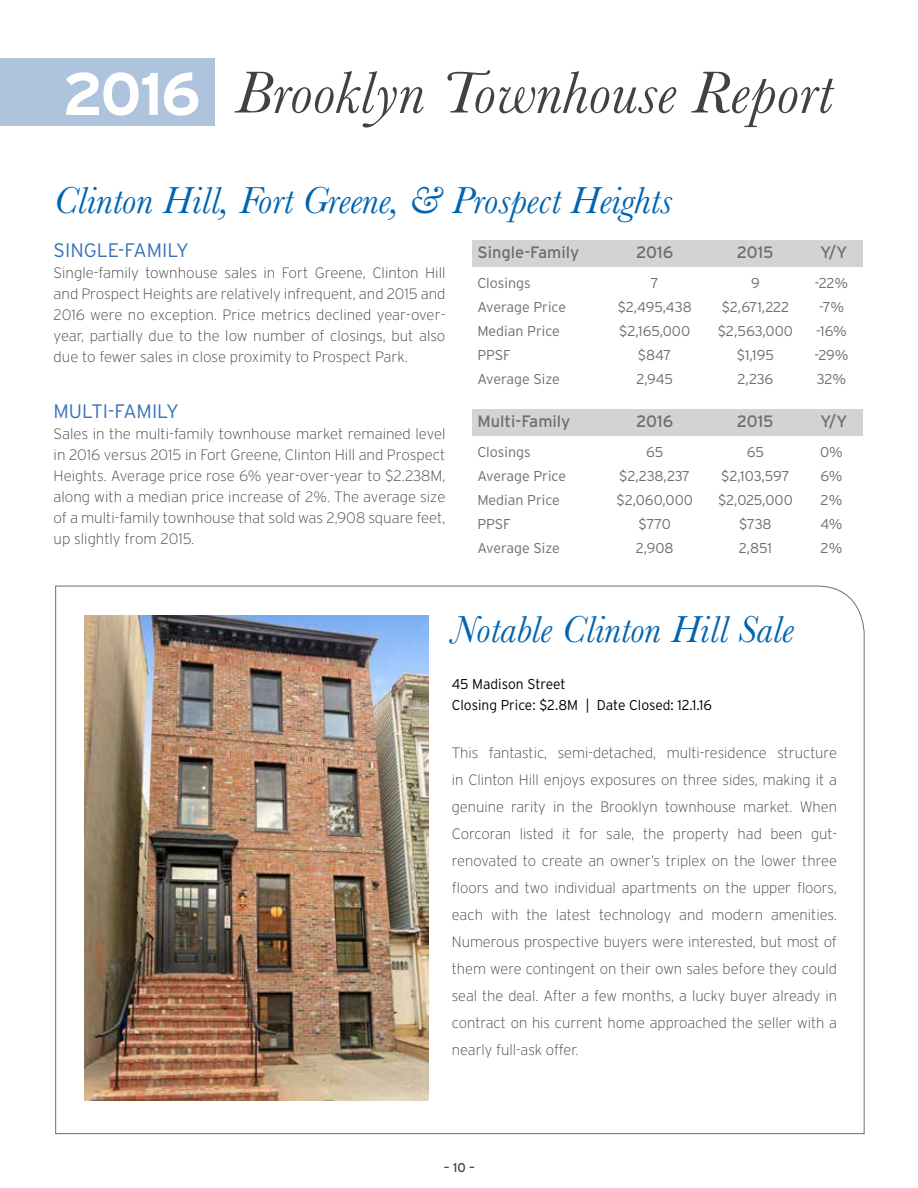
<style>
.page{position:relative;width:918px;height:1188px;background:#fff}
.page>*{position:absolute;margin:0;border:0;box-sizing:border-box;transform-origin:0 0}
.t1{font:italic 61.5px "Baskerville";letter-spacing:.005em;color:#414042}
.t2{font:italic 39px "Baskerville";color:#0064b1}
.t3{font:300 19.5px "Interstate";color:#3772b9}
.t4{font:16.5px "Interstate";color:#6d6e71}
.t5{font:200 15px/27px "Interstate";color:#414042;text-align:justify}
.t6{font:300 14.25px/24px "Interstate";color:#6d6e71;text-align:center}
.t7{font:300 14.25px/21px "Interstate";color:#000}
.t8{font:12.75px "Interstate";color:#414042}
.s1{font-family:"Interstate";font-weight:700;font-style:normal;font-size:60px;color:#fff}
</style>
<div class="page">
<div style="left:0;top:58px;width:214px;height:68px;background:#adc4dc"></div>
<div style="left:472px;top:409px;width:391px;height:27px;background:#d1d3d4"></div>
<div style="left:472px;top:240px;width:391px;height:27px;background:#d1d3d4"></div>
<svg style="left:55px;top:585px;width:810px;height:549px"></svg>
<img style="left:85px;top:616px;width:344px;height:485px">
<h1 class="t1" style="left:62px;top:52px;width:772px"><span class="s1">2016</span> Brooklyn Townhouse Report</h1>
<h2 class="t2" style="left:54px;top:175px;width:620px">Clinton Hill, Fort Greene, &amp; Prospect Heights</h2>
<h3 class="t3" style="left:54px;top:239px;width:137px">SINGLE-FAMILY</h3>
<p class="t5" style="left:54px;top:262px;width:393px;line-height:21px">Single-family townhouse sales in Fort Greene, Clinton Hill and Prospect Heights are relatively infrequent, and 2015 and 2016 were no exception. Price metrics declined year-over&shy;year, partially due to the low number of closings, but also due to fewer sales in close proximity to Prospect Park.</p>
<h3 class="t3" style="left:54px;top:400px;width:127px">MULTI-FAMILY</h3>
<p class="t5" style="left:54px;top:423px;width:393px;line-height:21px">Sales in the multi-family townhouse market remained level in 2016 versus 2015 in Fort Greene, Clinton Hill and Prospect Heights. Average price rose 6% year-over-year to $2.238M, along with a median price increase of 2%. The average size of a multi-family townhouse that sold was 2,908 square feet, up slightly from 2015.</p>
<p class="t4" style="left:477px;top:243px;width:104px">Single-Family</p>
<p class="t6" style="left:477px;top:271px;width:90px;text-align:left">Closings<br>Average Price<br>Median Price<br>PPSF<br>Average Size</p>
<p class="t4" style="left:477px;top:412px;width:95px">Multi-Family</p>
<p class="t6" style="left:477px;top:440px;width:90px;text-align:left">Closings<br>Average Price<br>Median Price<br>PPSF<br>Average Size</p>
<p class="t4" style="left:636px;top:243px;width:39px">2016</p>
<p class="t6" style="left:618px;top:271px;width:76px">7 $2,495,438 $2,165,000 $847<br>2,945</p>
<p class="t4" style="left:636px;top:412px;width:39px">2016</p>
<p class="t6" style="left:617px;top:440px;width:78px">65 $2,238,237 $2,060,000 $770<br>2,908</p>
<p class="t4" style="left:737px;top:243px;width:38px">2015</p>
<p class="t6" style="left:718px;top:271px;width:77px">9 $2,671,222 $2,563,000 $1,195<br>2,236</p>
<p class="t4" style="left:737px;top:412px;width:38px">2015</p>
<p class="t6" style="left:718px;top:440px;width:76px">65 $2,103,597 $2,025,000 $738<br>2,851</p>
<p class="t4" style="left:820px;top:243px;width:29px">Y/Y</p>
<p class="t6" style="left:815px;top:271px;width:36px">-22% -7% -16% -29%<br>32%</p>
<p class="t4" style="left:820px;top:412px;width:29px">Y/Y</p>
<p class="t6" style="left:820px;top:440px;width:24px;text-align:justify">0% 6% 2% 4% 2%</p>
<h2 class="t2" style="left:451px;top:603px;width:344px">Notable Clinton Hill Sale</h2>
<p class="t7" style="left:452px;top:673px;width:262px">45 Madison Street<br>Closing Price: $2.8M | Date Closed: 12.1.16</p>
<p class="t5" style="left:452px;top:739px;width:387px">This fantastic, semi-detached, multi-residence structure in Clinton Hill enjoys exposures on three sides, making it a genuine rarity in the Brooklyn townhouse market. When Corcoran listed it for sale, the property had been gut&shy;renovated to create an owner’s triplex on the lower three floors and two individual apartments on the upper floors, each with the latest technology and modern amenities.<br>Numerous prospective buyers were interested, but most of them were contingent on their own sales before they could seal the deal. After a few months, a lucky buyer already in contract on his current home approached the seller with a nearly full-ask offer.</p>
<p class="t8" style="left:444px;top:1160px;width:33px">– 10 –</p>
</div>
